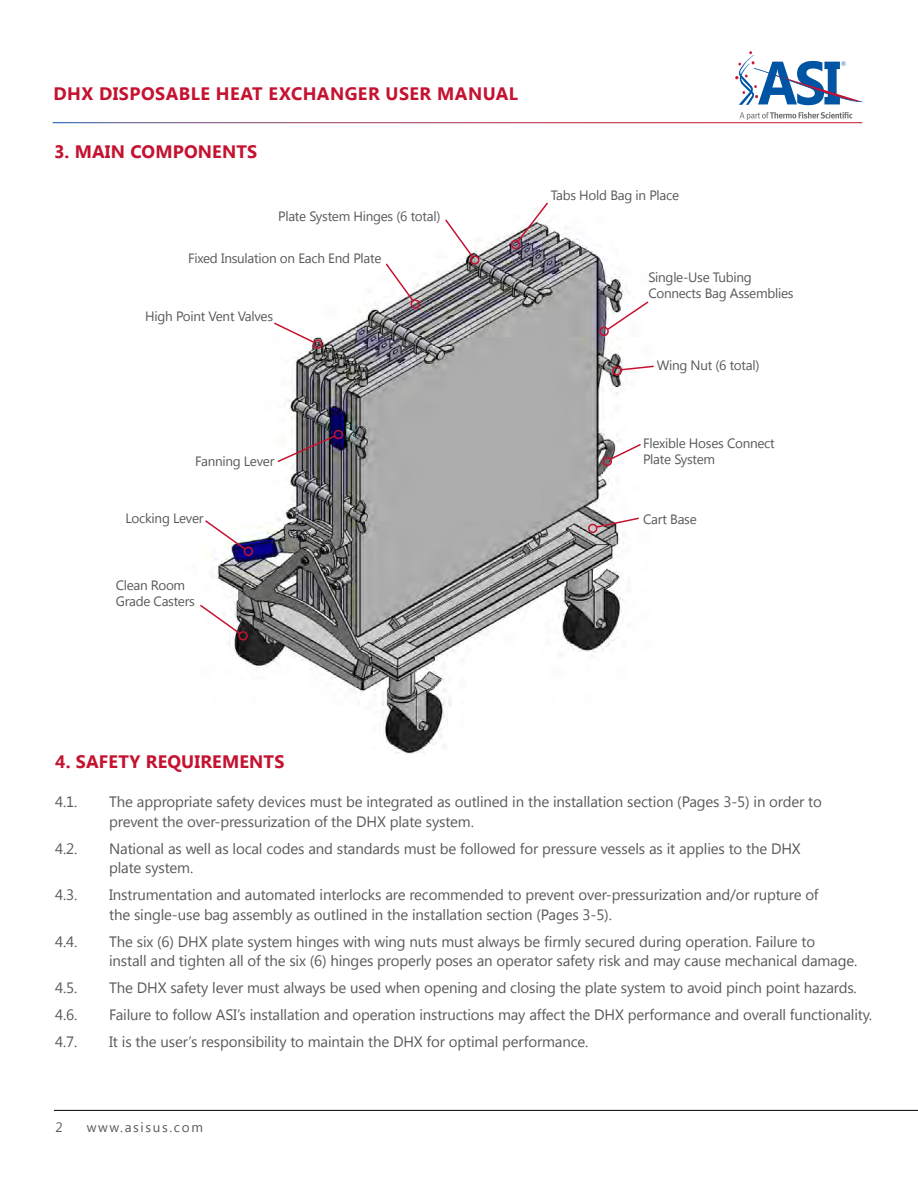
<style>
.page{position:relative;width:918px;height:1188px;background:#fff}
.page>*{position:absolute;margin:0;border:0;box-sizing:border-box;transform-origin:0 0}
.t1{font:700 18px "Segoe UI";letter-spacing:.025em;color:#c41230}
.t2{font:15px/19.5px "Segoe UI";letter-spacing:-.01em;color:#58595b}
.t3{font:13.5px/16.2px "Segoe UI";letter-spacing:-.02em;color:#58595b}
.t4{font:13.5px "Segoe UI";letter-spacing:.12em;color:#58595b}
</style>
<div class="page">
<hr style="left:54px;top:1110px;width:864px;height:1px;background:#000">
<svg style="left:735px;top:51px;width:127px;height:54px"></svg>
<svg style="left:740px;top:112px;width:113px;height:8px"></svg>
<img style="left:212px;top:227px;width:412px;height:527px">
<div style="left:411px;top:299px;width:9px;height:10px;border:2px solid #c41230;border-radius:50%"></div>
<div style="left:470px;top:255px;width:9px;height:10px;border:2px solid #c41230;border-radius:50%"></div>
<svg style="left:384px;top:262px;width:31px;height:41px"></svg>
<svg style="left:444px;top:219px;width:31px;height:40px"></svg>
<svg style="left:273px;top:321px;width:51px;height:28px"></svg>
<div style="left:511px;top:240px;width:9px;height:9px;border:2px solid #c41230;border-radius:50%"></div>
<div style="left:599px;top:327px;width:10px;height:9px;border:2px solid #c41230;border-radius:50%"></div>
<svg style="left:516px;top:202px;width:33px;height:41px"></svg>
<svg style="left:606px;top:300px;width:43px;height:31px"></svg>
<svg style="left:601px;top:443px;width:40px;height:25px"></svg>
<svg style="left:610px;top:365px;width:44px;height:12px"></svg>
<div style="left:238px;top:631px;width:10px;height:10px;border:2px solid #c41230;border-radius:50%"></div>
<div style="left:334px;top:430px;width:9px;height:9px;border:2px solid #c41230;border-radius:50%"></div>
<div style="left:244px;top:547px;width:9px;height:9px;border:2px solid #c41230;border-radius:50%"></div>
<svg style="left:200px;top:603px;width:41px;height:32px"></svg>
<svg style="left:205px;top:519px;width:41px;height:32px"></svg>
<svg style="left:586px;top:517px;width:53px;height:18px"></svg>
<svg style="left:276px;top:434px;width:60px;height:29px"></svg>
<p class="t1" style="left:54px;top:81px;width:455px">DHX DISPOSABLE HEAT EXCHANGER USER MAN UAL</p>
<p class="t1" style="left:54px;top:139px;width:205px">3. MAIN COM PONENTS</p>
<p class="t3" style="left:278px;top:207px;width:164px">Plate System Hinges (6 total)</p>
<p class="t3" style="left:188px;top:249px;width:195px">Fixed Insulation on Each End Plate</p>
<p class="t3" style="left:145px;top:308px;width:129px">High Point Vent Valves</p>
<p class="t3" style="left:195px;top:452px;width:81px">Fanning Lever</p>
<p class="t3" style="left:125px;top:509px;width:80px">Locking Lever</p>
<p class="t3" style="left:116px;top:577px;width:81px">Clean Room<br>Grade Casters</p>
<p class="t3" style="left:551px;top:187px;width:130px">Tabs Hold Bag in Place</p>
<p class="t3" style="left:648px;top:269px;width:147px">Single-Use Tubing<br>Connects Bag Assemblies</p>
<p class="t3" style="left:657px;top:356px;width:104px">Wing Nut (6 total)</p>
<p class="t3" style="left:643px;top:435px;width:133px">Flexible Hoses Connect<br>Plate System</p>
<p class="t3" style="left:643px;top:511px;width:55px">Cart Base</p>
<p class="t1" style="left:55px;top:748px;width:170px">4. SAFETY REQUI REME</p>
<p class="t1" style="left:249px;top:748px;width:37px">NTS</p>
<p class="t2" style="left:55px;top:792px;width:24px">4.1.</p>
<p class="t2" style="left:109px;top:792px;width:714px">The appropriate safety devices must be integrated as outlined in the installation section (Pages 3-5) in order to prevent the over-pressurization of the DHX plate system.</p>
<p class="t2" style="left:55px;top:838px;width:24px">4.2.</p>
<p class="t2" style="left:109px;top:838px;width:693px">National as well as local codes and standards must be followed for pressure vessels as it applies to the DHX plate system.</p>
<p class="t2" style="left:55px;top:885px;width:24px">4.3.</p>
<p class="t2" style="left:109px;top:885px;width:711px">Instrumentation and automated interlocks are recommended to prevent over-pressurization and/or rupture of the single-use bag assembly as outlined in the installation section (Pages 3-5).</p>
<p class="t2" style="left:55px;top:931px;width:24px">4.4.</p>
<p class="t2" style="left:109px;top:931px;width:750px">The six (6) DHX plate system hinges with wing nuts must always be firmly secured during operation. Failure to<br>install and tighten all of the six (6) hinges properly poses an operator safety risk and may cause mechanical damage.</p>
<p class="t2" style="left:55px;top:978px;width:24px">4.5.</p>
<p class="t2" style="left:109px;top:978px;width:749px">The DHX safety lever must always be used when opening and closing the plate system to avoid pinch point hazards.</p>
<p class="t2" style="left:55px;top:1005px;width:24px">4.6.</p>
<p class="t2" style="left:109px;top:1005px;width:765px">Failure to follow ASI’s installation and operation instructions may affect the DHX performance and overall functionality.</p>
<p class="t2" style="left:55px;top:1032px;width:24px">4.7.</p>
<p class="t2" style="left:109px;top:1032px;width:481px">It is the user’s responsibility to maintain the DHX for optimal performance.</p>
<p class="t3" style="left:56px;top:1118px;width:9px">2</p>
<p class="t4" style="left:87px;top:1118px;width:118px">www.asisus.com</p>
</div>
